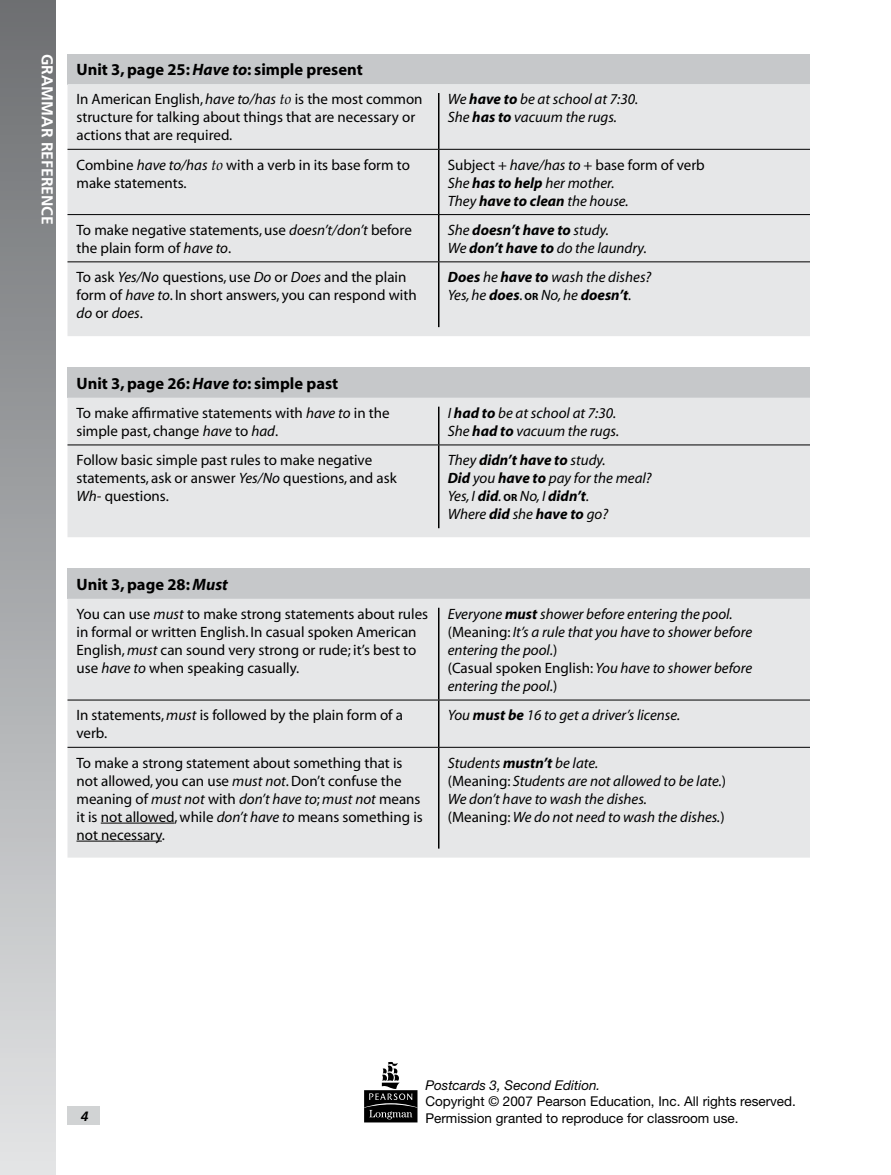
<style>
.page{position:relative;width:891px;height:1175px;background:#fff}
.page>*{position:absolute;margin:0;border:0;box-sizing:border-box;transform-origin:0 0}
.t1{font:700 16.5px "Myriad";color:#000}
.t2{font:700 15.75px "Frutiger";color:#fff}
.t3{font:15px/18px "Myriad";color:#000}
.t4{font:italic 15px/18px "Myriad";color:#000}
.t5{font:13.5px/16.5px "Helvetica Neue";color:#000}
.t6{font:italic 13.5px "Helvetica Neue";color:#000}
.s1{font-style:italic}
.s2{font-family:"Palatino";font-style:italic}
.s3{font-weight:700}
.s4{font-style:normal}
.s5{font-weight:700;font-style:normal;font-size:10.5px}
</style>
<div class="page">
<div style="left:0;top:0;width:55px;height:1174px;background:linear-gradient(to bottom,#6c6e71,#e2e4e5)"></div>
<div style="left:68px;top:54px;width:742px;height:30px;background:#c6c8ca"></div>
<div style="left:68px;top:84px;width:742px;height:252px;background:#e6e7e8"></div>
<hr style="left:438px;top:93px;width:2px;height:56px;background:#000">
<hr style="left:438px;top:150px;width:2px;height:64px;background:#000">
<hr style="left:438px;top:215px;width:2px;height:46px;background:#000">
<hr style="left:438px;top:262px;width:2px;height:65px;background:#000">
<hr style="left:68px;top:149px;width:371px;height:1px;background:#000">
<hr style="left:439px;top:149px;width:371px;height:1px;background:#000">
<hr style="left:68px;top:214px;width:371px;height:1px;background:#000">
<hr style="left:439px;top:214px;width:371px;height:1px;background:#000">
<hr style="left:68px;top:261px;width:371px;height:1px;background:#000">
<hr style="left:439px;top:261px;width:371px;height:1px;background:#000">
<div style="left:68px;top:368px;width:742px;height:30px;background:#c6c8ca"></div>
<div style="left:68px;top:398px;width:742px;height:139px;background:#e6e7e8"></div>
<hr style="left:438px;top:406px;width:2px;height:38px;background:#000">
<hr style="left:438px;top:445px;width:2px;height:83px;background:#000">
<hr style="left:68px;top:444px;width:371px;height:1px;background:#000">
<hr style="left:439px;top:444px;width:371px;height:1px;background:#000">
<div style="left:68px;top:568px;width:742px;height:30px;background:#c6c8ca"></div>
<div style="left:68px;top:598px;width:742px;height:259px;background:#e6e7e8"></div>
<hr style="left:438px;top:608px;width:2px;height:91px;background:#000">
<hr style="left:438px;top:700px;width:2px;height:47px;background:#000">
<hr style="left:438px;top:747px;width:2px;height:101px;background:#000">
<hr style="left:68px;top:699px;width:371px;height:1px;background:#000">
<hr style="left:439px;top:699px;width:371px;height:1px;background:#000">
<hr style="left:68px;top:747px;width:371px;height:1px;background:#000">
<hr style="left:439px;top:747px;width:371px;height:1px;background:#000">
<hr style="left:101px;top:822px;width:73px;height:1px;background:#000">
<hr style="left:76px;top:840px;width:86px;height:1px;background:#000">
<div style="left:68px;top:1106px;width:32px;height:18px;background:#d1d3d4"></div>
<svg style="left:364px;top:1062px;width:54px;height:60px"></svg>
<p class="t2" style="left:57px;top:54px;width:172px;rotate:90deg">GRAMMAR REFERENCE</p>
<p class="t1" style="left:76px;top:61px;width:288px">Unit 3, page 25: <span class="s1">Have to</span>: simple present</p>
<p class="t3" style="left:76px;top:91px;width:348px">In American English, <span class="s1">have to/has</span> <span class="s2">to</span> is the most common structure for talking about things that are necessary or actions that are required.</p>
<p class="t4" style="left:448px;top:91px;width:192px">We <span class="s3">have to</span> be at school at 7:30.<br>She <span class="s3">has to</span> vacuum the rugs.</p>
<p class="t3" style="left:76px;top:156px;width:335px">Combine <span class="s1">have to/has</span> <span class="s2">to</span> with a verb in its base form to make statements.</p>
<p class="t4" style="left:448px;top:156px;width:259px"><span class="s4">Subject +</span> have/has to <span class="s4">+ base form of verb<br></span>She <span class="s3">has to help</span> her mother.<br>They <span class="s3">have to clean</span> the house.</p>
<p class="t3" style="left:76px;top:221px;width:337px">To make negative statements, use <span class="s1">doesn’t/don’t</span> before the plain form of <span class="s1">have to</span>.</p>
<p class="t4" style="left:448px;top:221px;width:201px">She <span class="s3">doesn’t have to</span> study.<br>We <span class="s3">don’t have to</span> do the laundry.</p>
<p class="t3" style="left:76px;top:269px;width:342px">To ask <span class="s1">Yes/No</span> questions, use <span class="s1">Do</span> or <span class="s1">Does</span> and the plain form of <span class="s1">have to</span>. In short answers, you can respond with <span class="s1">do</span> or <span class="s1">does</span>.</p>
<p class="t4" style="left:448px;top:269px;width:205px"><span class="s3">Does</span> he <span class="s3">have to</span> wash the dishes?<br>Yes, he <span class="s3">does</span>. <span class="s5">or</span> No, he <span class="s3">doesn’t</span>.</p>
<p class="t1" style="left:76px;top:375px;width:263px">Unit 3, page 26: <span class="s1">Have to</span>: simple past</p>
<p class="t3" style="left:76px;top:404px;width:315px">To make affirmative statements with <span class="s1">have to</span> in the simple past, change <span class="s1">have</span> to <span class="s1">had</span>.</p>
<p class="t4" style="left:448px;top:404px;width:173px">I <span class="s3">had to</span> be at school at 7:30.<br>She <span class="s3">had to</span> vacuum the rugs.</p>
<p class="t3" style="left:76px;top:452px;width:322px">Follow basic simple past rules to make negative statements, ask or answer <span class="s1">Yes/No</span> questions, and ask<br><span class="s1">Wh-</span> questions.</p>
<p class="t4" style="left:448px;top:452px;width:205px">They <span class="s3">didn’t have to</span> study.<br><span class="s3">Did</span> you <span class="s3">have to</span> pay for the meal?<br>Yes, I <span class="s3">did</span>. <span class="s5">or</span> No, I <span class="s3">didn’t</span>.<br>Where <span class="s3">did</span> she <span class="s3">have to</span> go?</p>
<p class="t1" style="left:76px;top:576px;width:153px">Unit 3, page 28: <span class="s1">Must</span></p>
<p class="t3" style="left:76px;top:605px;width:353px">You can use <span class="s1">must</span> to make strong statements about rules in formal or written English. In casual spoken American English, <span class="s1">must</span> can sound very strong or rude; it’s best to use <span class="s1">have to</span> when speaking casually.</p>
<p class="t4" style="left:448px;top:605px;width:306px">Everyone <span class="s3">must</span> shower before entering the pool. <span class="s4">(Meaning:</span> It’s a rule that you have to shower before entering the pool.<span class="s4">)<br>(Casual spoken English:</span> You have to shower before entering the pool.<span class="s4">)</span></p>
<p class="t3" style="left:76px;top:707px;width:328px">In statements, <span class="s1">must</span> is followed by the plain form of a verb.</p>
<p class="t4" style="left:448px;top:707px;width:234px">You <span class="s3">must be</span> 16 to get a driver’s license.</p>
<p class="t3" style="left:76px;top:754px;width:348px">To make a strong statement about something that is not allowed, you can use <span class="s1">must not</span>. Don’t confuse the meaning of <span class="s1">must not</span> with <span class="s1">don’t have to</span>; <span class="s1">must not</span> means it is not allowed, while <span class="s1">don’t have to</span> means something is not necessary.</p>
<p class="t4" style="left:448px;top:754px;width:280px">Students <span class="s3">mustn’t</span> be late.<br><span class="s4">(Meaning:</span> Students are not allowed to be late.<span class="s4">)<br></span>We don’t have to wash the dishes.<br><span class="s4">(Meaning:</span> We do not need to wash the dishes.<span class="s4">)</span></p>
<p class="t6" style="left:425px;top:1076px;width:177px">Postcards 3, Second Edition.</p>
<p class="t5" style="left:425px;top:1092px;width:372px">Copyright © 2007 Pearson Education, Inc. All rights reserved.<br>Permission granted to reproduce for classroom use.</p>
</div>
